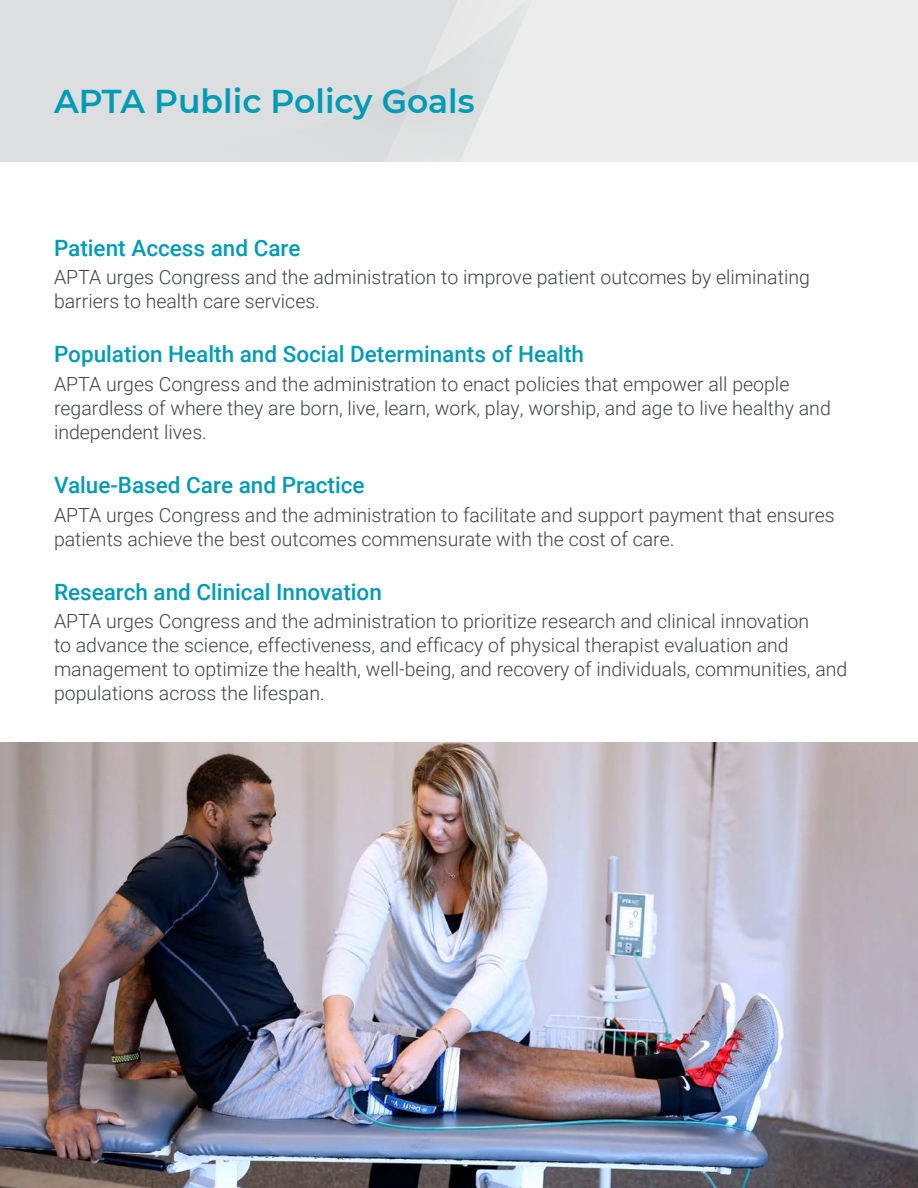
<style>
.page{position:relative;width:918px;height:1188px;background:#fff}
.page>*{position:absolute;margin:0;border:0;box-sizing:border-box;transform-origin:0 0}
.t1{font:600 33px "APTA Sans";color:#009cb6}
.Paragraph_Style_3{font:500 22.5px "Roboto";color:#009cb6}
.Paragraph_Style_2{font:300 19.5px/24px "Roboto";color:#3f4444}
</style>
<div class="page">
<div style="left:0;top:0;width:918px;height:162px;background:#ececed"></div>
<div style="left:0;top:0;width:174px;height:162px;background:#dddedf"></div>
<svg style="left:174px;top:0;width:340px;height:162px"></svg>
<img style="left:0;top:742px;width:918px;height:446px">
<p class="t1" style="left:54px;top:78px;width:422px">APTA Public Policy Goals</p>
<p class="Paragraph_Style_3" style="left:54px;top:232px;width:248px">Patient Access and Care</p>
<p class="Paragraph_Style_2" style="left:54px;top:265px;width:757px">APTA urges Congress and the administration to improve patient outcomes by eliminating barriers to health care services.</p>
<p class="Paragraph_Style_3" style="left:54px;top:339px;width:532px">Population Health and Social Determinants of Health</p>
<p class="Paragraph_Style_2" style="left:54px;top:371px;width:778px">APTA urges Congress and the administration to enact policies that empower all people regardless of where they are born, live, learn, work, play, worship, and age to live healthy and independent lives.</p>
<p class="Paragraph_Style_3" style="left:54px;top:469px;width:312px">Value-Based Care and Practice</p>
<p class="Paragraph_Style_2" style="left:54px;top:502px;width:782px">APTA urges Congress and the administration to facilitate and support payment that ensures patients achieve the best outcomes commensurate with the cost of care.</p>
<p class="Paragraph_Style_3" style="left:54px;top:576px;width:329px">Research and Clinical Innovation</p>
<p class="Paragraph_Style_2" style="left:54px;top:609px;width:795px">APTA urges Congress and the administration to prioritize research and clinical innovation<br>to advance the science, effectiveness, and efficacy of physical therapist evaluation and management to optimize the health, well-being, and recovery of individuals, communities, and populations across the lifespan.</p>
</div>
